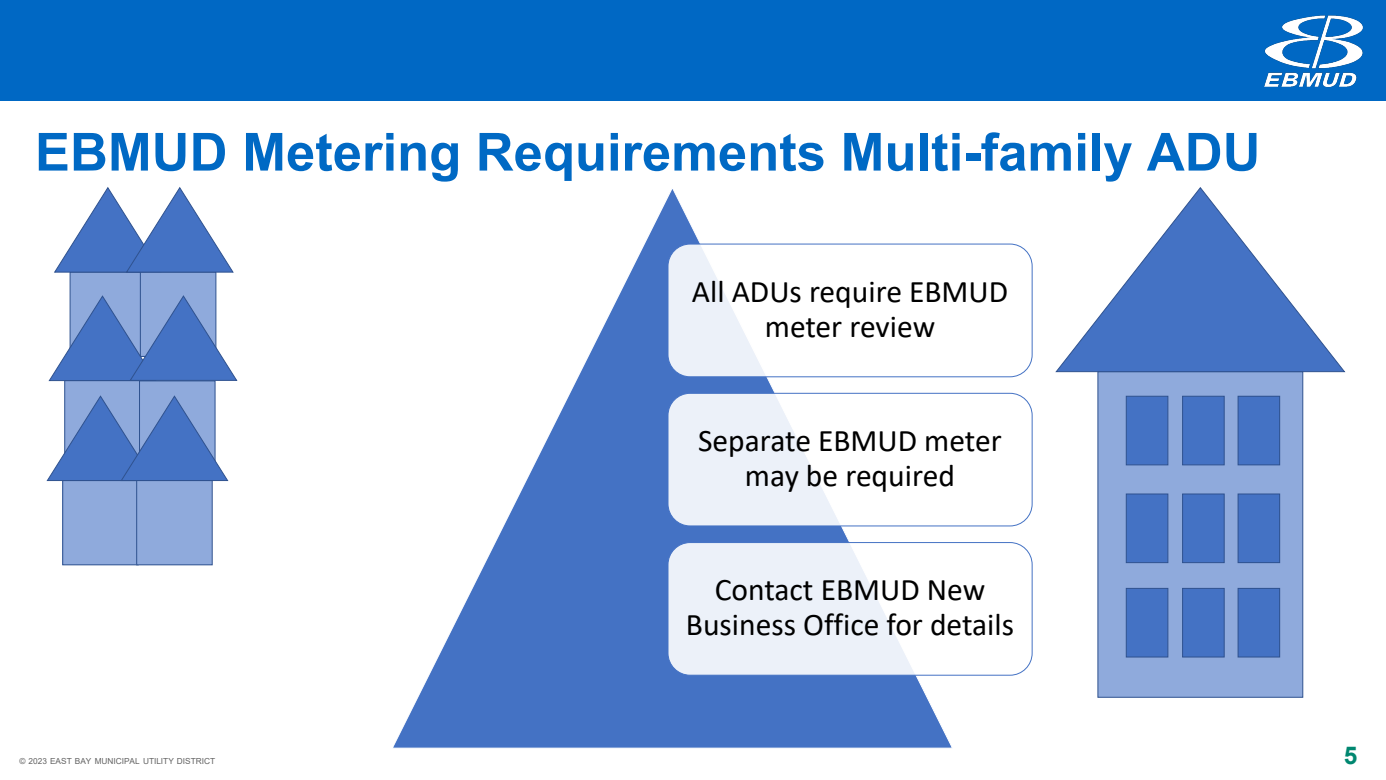
<style>
.page{position:relative;width:1386px;height:780px;background:#fff}
.page>*{position:absolute;margin:0;border:0;box-sizing:border-box;transform-origin:0 0}
.t1{font:700 52.5px "Arial";color:#0069c4}
.t2{font:31.5px/34.6px "Calibri";color:#000;text-align:center}
.t3{font:700 24.5px "Arial";color:#008770}
.t4{font:8.31px "Arial";color:#636363}
</style>
<div class="page">
<div style="left:0;top:0;width:1385px;height:101px;background:#0068c4"></div>
<img style="left:1264px;top:15px;width:99px;height:73px">
<div style="left:1097px;top:371px;width:205px;height:326px;background:#8faadc;border:1px solid #2f528f"></div>
<svg style="left:1055px;top:187px;width:290px;height:186px"></svg>
<div style="left:70px;top:271px;width:76px;height:85px;background:#8faadc;border:1px solid #2f528f"></div>
<svg style="left:393px;top:189px;width:560px;height:560px"></svg>
<div style="left:668px;top:244px;width:364px;height:132px;background:#fff;border-radius:22px;opacity:.9"></div>
<div style="left:667px;top:243px;width:365px;height:134px;border:1px solid #4472c4;border-radius:22px"></div>
<div style="left:668px;top:393px;width:364px;height:132px;background:#fff;border-radius:22px;opacity:.9"></div>
<div style="left:667px;top:392px;width:365px;height:134px;border:1px solid #4472c4;border-radius:22px"></div>
<div style="left:668px;top:542px;width:364px;height:133px;background:#fff;border-radius:22px;opacity:.9"></div>
<div style="left:667px;top:542px;width:365px;height:133px;border:1px solid #4472c4;border-radius:22px"></div>
<div style="left:140px;top:271px;width:76px;height:85px;background:#8faadc;border:1px solid #2f528f"></div>
<svg style="left:54px;top:187px;width:180px;height:86px"></svg>
<div style="left:64px;top:380px;width:77px;height:85px;background:#8faadc"></div>
<div style="left:139px;top:380px;width:76px;height:85px;background:#8faadc;border:1px solid #2f528f"></div>
<svg style="left:48px;top:294px;width:190px;height:87px"></svg>
<div style="left:63px;top:480px;width:75px;height:84px;background:#8faadc"></div>
<div style="left:62px;top:480px;width:77px;height:85px;border:1px solid #2f528f"></div>
<div style="left:137px;top:480px;width:75px;height:84px;background:#8faadc"></div>
<div style="left:136px;top:480px;width:77px;height:85px;border:1px solid #2f528f"></div>
<svg style="left:46px;top:394px;width:183px;height:87px"></svg>
<div style="left:1125px;top:395px;width:43px;height:70px;background:#4472c4;border:1px solid #2f528f"></div>
<div style="left:1181px;top:395px;width:43px;height:70px;background:#4472c4;border:1px solid #2f528f"></div>
<div style="left:1237px;top:396px;width:42px;height:68px;background:#4472c4"></div>
<div style="left:1237px;top:395px;width:42px;height:70px;border:1px solid #2f528f"></div>
<div style="left:1125px;top:493px;width:43px;height:70px;background:#4472c4;border:1px solid #2f528f"></div>
<div style="left:1181px;top:493px;width:43px;height:70px;background:#4472c4;border:1px solid #2f528f"></div>
<div style="left:1237px;top:494px;width:42px;height:68px;background:#4472c4"></div>
<div style="left:1237px;top:493px;width:42px;height:70px;border:1px solid #2f528f"></div>
<div style="left:1125px;top:587px;width:43px;height:70px;background:#4472c4;border:1px solid #2f528f"></div>
<div style="left:1181px;top:587px;width:43px;height:70px;background:#4472c4;border:1px solid #2f528f"></div>
<div style="left:1237px;top:588px;width:42px;height:68px;background:#4472c4"></div>
<div style="left:1237px;top:587px;width:42px;height:70px;border:1px solid #2f528f"></div>
<p class="t1" style="left:35px;top:115px;width:1226px">EBMUD Metering Requirements Multi-family ADU</p>
<p class="t2" style="left:691px;top:273px;width:317px">All ADUs require EBMUD meter review</p>
<p class="t2" style="left:698px;top:422px;width:305px">Separate EBMUD meter may be required</p>
<p class="t4" style="left:19px;top:755px;width:197px">© 2023 EAST BAY MUNICIPAL UTILITY DISTRICT</p>
<p class="t2" style="left:686px;top:571px;width:330px">Contact EBMUD New<br>Business Office for details</p>
<p class="t3" style="left:1343px;top:738px;width:15px">5</p>
</div>
